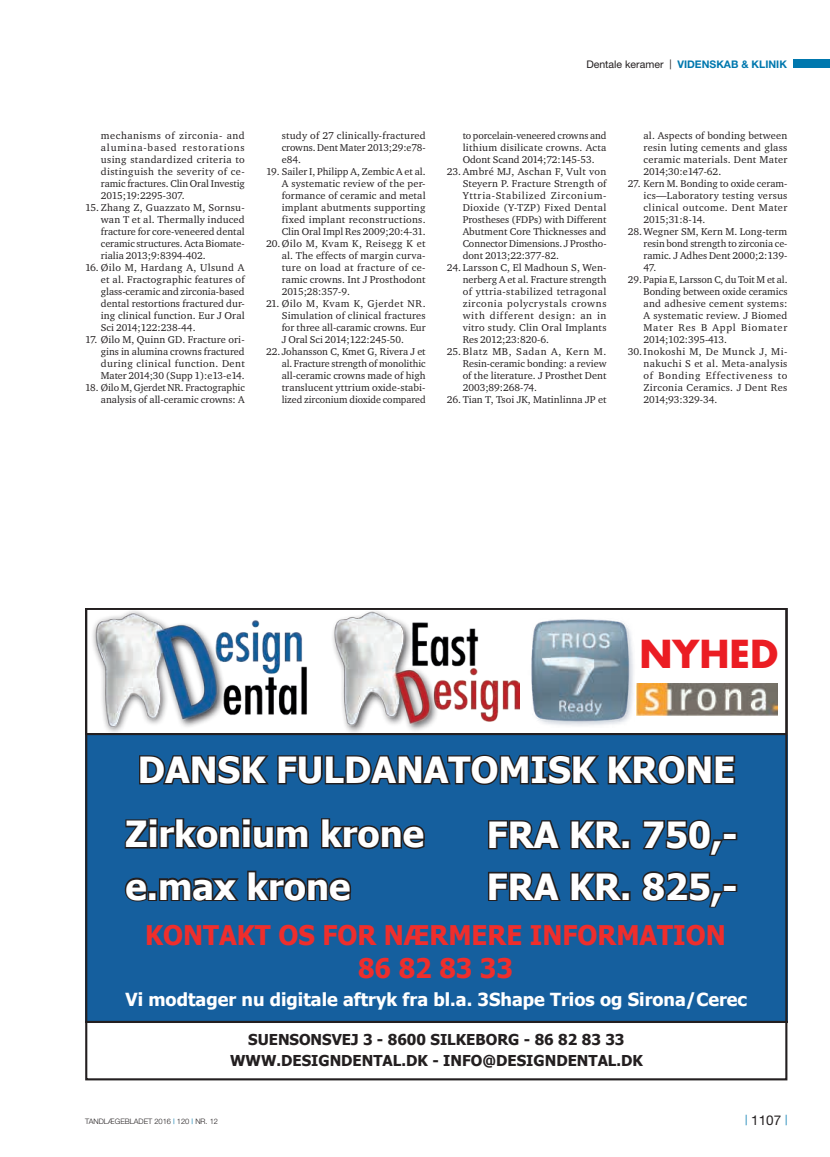
<style>
.page{position:relative;width:830px;height:1157px;background:#fff}
.page>*{position:absolute;margin:0;border:0;box-sizing:border-box;transform-origin:0 0}
.t1{font:700 37.5px "Futura";color:#eb1d23}
.t2{font:700 36px/64.1px "Tahoma";color:#fff}
.t3{font:700 27px/32.4px "Tahoma";color:#ee2e2c;text-align:center;scale:.96 1}
.t4{font:700 18px "Tahoma";color:#fff}
.t5{font:700 15px/21.1px "Tahoma";color:#231f20;text-align:center}
.t6{font:13.5px "Helvetica Neue";color:#231f20}
.t7{font:700 10.5px "Helvetica Neue";color:#0078ae}
.t8{font:10.2px/12px "Charter ITC";letter-spacing:.005em;color:#231f20;text-align:justify}
.t9{font:10.2px "Charter ITC";letter-spacing:.025em;color:#231f20}
.t10{font:10.2px "Charter ITC";letter-spacing:.03em;color:#231f20}
.t11{font:10.2px "Charter ITC";letter-spacing:.04em;color:#231f20}
.t12{font:10.2px "Charter ITC";letter-spacing:.035em;color:#231f20}
.t13{font:10.2px "Charter ITC";letter-spacing:.06em;color:#231f20}
.t14{font:10.2px "Charter ITC";letter-spacing:.055em;color:#231f20}
.t15{font:10.2px "Charter ITC";letter-spacing:.065em;color:#231f20}
.t16{font:10.2px "Charter ITC";letter-spacing:.07em;color:#231f20}
.t17{font:10.2px "Charter ITC";letter-spacing:-.03em;color:#231f20}
.t18{font:10.2px "Charter ITC";letter-spacing:-.015em;color:#231f20}
.t19{font:300 7.5px "Helvetica Neue";color:#231f20}
.s1{font-weight:400;color:#231f20}
.s2{font-family:"Arial Narrow";font-weight:400;color:#231f20}
.s3{font-weight:400;color:#0078ae}
</style>
<div class="page">
<div style="left:793px;top:60px;width:36px;height:8px;background:#0078ae"></div>
<div style="left:85px;top:735px;width:702px;height:287px;background:#155f9e"></div>
<svg style="left:139px;top:754px;width:597px;height:31px"></svg>
<svg style="left:124px;top:818px;width:185px;height:32px"></svg>
<svg style="left:321px;top:818px;width:104px;height:32px"></svg>
<svg style="left:124px;top:877px;width:24px;height:25px"></svg>
<div style="left:148px;top:891px;width:9px;height:10px;border:3px solid #231f20"></div>
<svg style="left:159px;top:870px;width:193px;height:32px"></svg>
<img style="left:92px;top:611px;width:398px;height:121px">
<svg style="left:488px;top:871px;width:73px;height:30px"></svg>
<svg style="left:570px;top:871px;width:51px;height:30px"></svg>
<div style="left:621px;top:891px;width:9px;height:10px;border:3px solid #231f20"></div>
<svg style="left:641px;top:871px;width:82px;height:37px"></svg>
<div style="left:722px;top:884px;width:15px;height:8px;border:3px solid #231f20"></div>
<hr style="left:85px;top:1020px;width:702px;height:3px;background:#231f20">
<img style="left:490px;top:608px;width:179px;height:128px">
<svg style="left:488px;top:820px;width:73px;height:30px"></svg>
<svg style="left:570px;top:820px;width:57px;height:30px"></svg>
<div style="left:621px;top:839px;width:9px;height:10px;border:3px solid #231f20"></div>
<svg style="left:642px;top:819px;width:83px;height:37px"></svg>
<div style="left:722px;top:832px;width:15px;height:8px;border:3px solid #231f20"></div>
<img style="left:636px;top:683px;width:141px;height:32px">
<p class="t7" style="left:586px;top:58px;width:202px"><span class="s1">Dentale keramer</span> <span class="s2">|</span> VIDENSKAB &amp; KLINIK</p>
<p class="t8" style="left:101px;top:129px;width:145px">mechanisms of zirconia- and alumina-based restorations using standardized criteria to distinguish the severity of ce&shy;ramic fractures. Clin Oral Investig 2015;19:2295-307.</p>
<p class="t8" style="left:101px;top:201px;width:145px;text-indent:-16px">15. Zhang Z, Guazzato M, Sornsu&shy;wan T et al. Thermally induced fracture for core-veneered dental ceramic structures. Acta Biomate&shy;rialia 2013;9:8394-402.</p>
<p class="t8" style="left:101px;top:261px;width:145px;text-indent:-16px">16. Øilo M, Hardang A, Ulsund A et al. Fractographic features of glass-ceramic and zirconia-based dental restortions fractured dur&shy;ing clinical function. Eur J Oral Sci 2014;122:238-44.</p>
<p class="t8" style="left:101px;top:333px;width:145px;text-indent:-16px">17. Øilo M, Quinn GD. Fracture ori&shy;gins in alumina crowns fractured during clinical function. Dent Mater 2014;30 (Supp 1):e13-e14.</p>
<p class="t8" style="left:85px;top:381px;width:161px;text-align:right">18. Øilo M, Gjerdet NR. Fractographic analysis of all-ceramic crowns: A</p>
<p class="t8" style="left:281px;top:129px;width:145px">study of 27 clinically-fractured crowns. Dent Mater 2013;29:e78- e84.</p>
<p class="t8" style="left:266px;top:165px;width:161px">19. Sailer I, Philipp A, Zembic A et al.</p>
<p class="t8" style="left:281px;top:177px;width:145px">A systematic review of the per-</p>
<p class="t8" style="left:281px;top:189px;width:145px">formance of ceramic and metal</p>
<p class="t9" style="left:281px;top:201px;width:145px">implant abutments supporting</p>
<p class="t10" style="left:281px;top:213px;width:145px">fixed implant reconstructions.</p>
<p class="t8" style="left:281px;top:225px;width:145px">Clin Oral Impl Res 2009;20:4-31.</p>
<p class="t12" style="left:266px;top:237px;width:161px">20.Øilo M, Kvam K, Reisegg K et</p>
<p class="t8" style="left:281px;top:249px;width:145px">al. The effects of margin curva-</p>
<p class="t10" style="left:281px;top:261px;width:145px">ture on load at fracture of ce-</p>
<p class="t8" style="left:281px;top:273px;width:145px">ramic crowns. Int J Prosthodont</p>
<p class="t18" style="left:281px;top:285px;width:70px">2015;28:357-9.</p>
<p class="t8" style="left:281px;top:297px;width:145px;text-indent:-16px">21. Øilo M, Kvam K, Gjerdet NR.<br>Simulation of clinical fractures for three all-caramic crowns. Eur J Oral Sci 2014;122:245-50.</p>
<p class="t8" style="left:281px;top:345px;width:145px;text-indent:-16px">22. Johansson C, Kmet G, Rivera J et al. Fracture strength of monolithic all-ceramic crowns made of high translucent yttrium oxide-stabi&shy;lized zirconium dioxide compared</p>
<p class="t8" style="left:462px;top:129px;width:145px">to porcelain-veneered crowns and</p>
<p class="t9" style="left:462px;top:141px;width:145px">lithium disilicate crowns. Acta</p>
<p class="t8" style="left:462px;top:153px;width:133px">Odont Scand 2014;72:145-53.</p>
<p class="t9" style="left:446px;top:165px;width:161px">23.Ambré MJ, Aschan F, Vult von</p>
<p class="t8" style="left:462px;top:177px;width:145px">Steyern P. Fracture Strength of</p>
<p class="t13" style="left:462px;top:189px;width:145px">Yttria-Stabilized Zirconium-</p>
<p class="t11" style="left:462px;top:201px;width:145px">Dioxide (Y-TZP) Fixed Dental</p>
<p class="t8" style="left:462px;top:213px;width:145px">Prostheses (FDPs) with Different</p>
<p class="t8" style="left:462px;top:225px;width:145px">Abutment Core Thicknesses and</p>
<p class="t8" style="left:462px;top:237px;width:145px">Connector Dimensions. J Prostho-</p>
<p class="t8" style="left:462px;top:249px;width:98px">dont 2013;22:377-82.</p>
<p class="t8" style="left:446px;top:261px;width:161px">24. Larsson C, El Madhoun S, Wen-</p>
<p class="t8" style="left:462px;top:273px;width:145px">nerberg A et al. Fracture strength</p>
<p class="t12" style="left:462px;top:285px;width:145px">of yttria-stabilized tetragonal</p>
<p class="t14" style="left:462px;top:297px;width:145px">zirconia polycrystals crowns</p>
<p class="t13" style="left:462px;top:309px;width:145px">with different design: an in</p>
<p class="t9" style="left:462px;top:321px;width:145px">vitro study. Clin Oral Implants</p>
<p class="t8" style="left:462px;top:333px;width:88px">Res 2012;23:820-6.</p>
<p class="t14" style="left:446px;top:345px;width:161px">25.Blatz MB, Sadan A, Kern M.</p>
<p class="t8" style="left:462px;top:357px;width:145px">Resin-ceramic bonding: a review</p>
<p class="t8" style="left:462px;top:369px;width:145px">of the literature. J Prosthet Dent</p>
<p class="t8" style="left:462px;top:381px;width:76px">2003;89:268-74.</p>
<p class="t8" style="left:446px;top:393px;width:161px">26.Tian T, Tsoi JK, Matinlinna JP et</p>
<p class="t8" style="left:643px;top:129px;width:145px">al. Aspects of bonding between resin luting cements and glass ceramic materials. Dent Mater 2014;30:e147-62.</p>
<p class="t8" style="left:627px;top:177px;width:161px">27. Kern M. Bonding to oxide ceram-</p>
<p class="t9" style="left:643px;top:189px;width:145px">ics—Laboratory testing versus</p>
<p class="t11" style="left:643px;top:201px;width:145px">clinical outcome. Dent Mater</p>
<p class="t8" style="left:643px;top:213px;width:63px">2015;31:8-14.</p>
<p class="t8" style="left:627px;top:225px;width:161px">28.Wegner SM, Kern M. Long-term</p>
<p class="t8" style="left:643px;top:237px;width:145px">resin bond strength to zirconia ce-</p>
<p class="t8" style="left:643px;top:249px;width:145px">ramic. J Adhes Dent 2000;2:139-</p>
<p class="t8" style="left:643px;top:261px;width:14px">47.</p>
<p class="t8" style="left:627px;top:273px;width:161px">29. Papia E, Larsson C, du Toit M et al.</p>
<p class="t8" style="left:643px;top:285px;width:145px">Bonding between oxide ceramics</p>
<p class="t10" style="left:643px;top:297px;width:145px">and adhesive cement systems:</p>
<p class="t9" style="left:643px;top:309px;width:145px">A systematic review. J Biomed</p>
<p class="t16" style="left:643px;top:321px;width:145px">Mater Res B Appl Biomater</p>
<p class="t17" style="left:643px;top:333px;width:85px">2014;102:395-413.</p>
<p class="t11" style="left:627px;top:345px;width:161px">30.Inokoshi M, De Munck J, Mi-</p>
<p class="t10" style="left:643px;top:357px;width:145px">nakuchi S et al. Meta-analysis</p>
<p class="t15" style="left:643px;top:369px;width:145px">of Bonding Effectiveness to</p>
<p class="t10" style="left:643px;top:381px;width:145px">Zirconia Ceramics. J Dent Res</p>
<p class="t8" style="left:643px;top:393px;width:75px">2014;93:329-34.</p>
<h1 class="t1" style="left:639px;top:627px;width:140px">NYHED</h1>
<h2 class="t2" style="left:125px;top:739px;width:611px;text-indent:13px">DANSK FULDANATOMISK KRONE<br>Zirkonium krone</h2>
<h2 class="t2" style="left:125px;top:856px;width:226px">e.max krone</h2>
<h2 class="t2" style="left:486px;top:804px;width:252px">FRA KR. 750,-</h2>
<h2 class="t2" style="left:486px;top:856px;width:252px">FRA KR. 825,-</h2>
<h3 class="t3" style="left:145px;top:920px;width:606px">KONTAKT OS FOR NÆRMERE INFORMATION<br>86 82 83 33</h3>
<h3 class="t4" style="left:125px;top:986px;width:622px">Vi modtager nu digitale aftryk fra bl.a. 3Shape Trios og Sirona/Cerec</h3>
<h3 class="t5" style="left:230px;top:1029px;width:414px">SUENSONSVEJ 3 - 8600 SILKEBORG - 86 82 83 33<br>WWW.DESIGNDENTAL.DK - INFO@DESIGNDENTAL.DK</h3>
<p class="t19" style="left:85px;top:1116px;width:134px">TANDLÆGEBLADET 2016 <span class="s3">|</span> 120 <span class="s3">|</span> NR. 12</p>
<h3 class="t6" style="left:744px;top:1112px;width:44px"><sup>|</sup> 1107 <sup>|</sup></h3>
</div>
